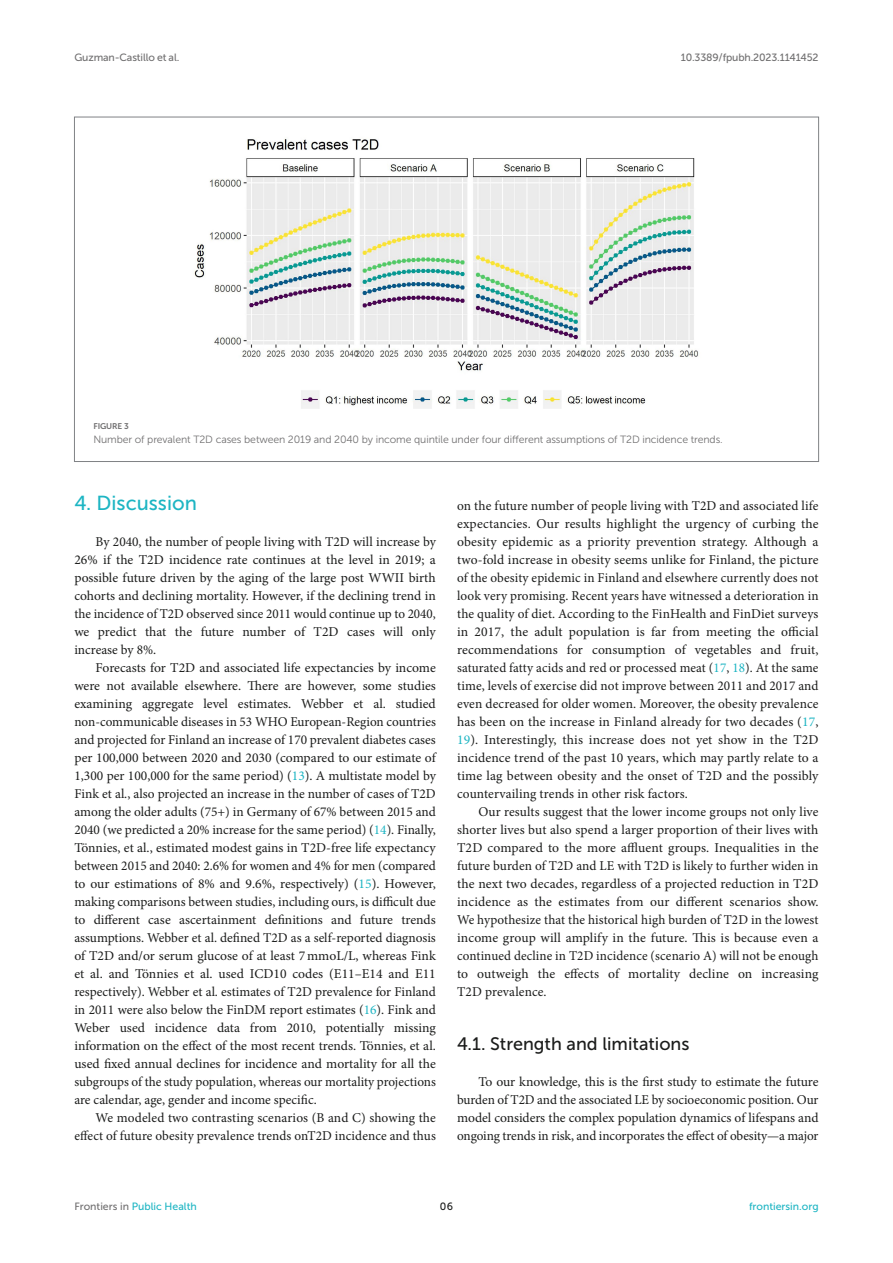
<style>
.page{position:relative;width:893px;height:1263px;background:#fff}
.page>*{position:absolute;margin:0;border:0;box-sizing:border-box;transform-origin:0 0}
.HEAD_1{font:20.25px "Museo Sans 500";color:#1db5c3}
.HEAD_2{font:18px "Museo Sans 500";color:#1b1c1b}
.TEXT{font:13.5px/18px "Minion Pro";letter-spacing:.005em;color:#1b1c1b;text-align:justify}
.TEXT_FLUSH{font:13.5px/18px "Minion Pro";letter-spacing:-.005em;color:#1b1c1b;text-align:justify}
.FIG_LEG{font:10.5px "Museo Sans 300";letter-spacing:-.01em;color:#706f70}
.t1{font:10.5px "Museo Sans 500";letter-spacing:-.015em;color:#706f70}
.t2{font:10.5px "Museo Sans 500";color:#1db5c3}
.t3{font:10.5px "Museo Sans 500";color:#1b1c1b}
.FIG_HD{font:8.25px "Museo Sans 700";letter-spacing:-.01em;color:#706f70}
.s1{color:#1db5c3}
.s2{color:#706f70}
</style>
<div class="page">
<img style="left:194px;top:139px;width:505px;height:270px">
<p class="t1" style="left:74px;top:51px;width:106px">Guzman-Castillo et al.</p>
<p class="t1" style="left:681px;top:51px;width:139px">10.3389/fpubh.2023.1141452</p>
<p class="FIG_HD" style="left:93px;top:422px;width:37px">FIGURE 3</p>
<p class="FIG_LEG" style="left:93px;top:433px;width:631px">Number of prevalent T2D cases between 2019 and 2040 by income quintile under four different assumptions of T2D incidence trends.</p>
<p class="HEAD_1" style="left:74px;top:492px;width:124px">4. Discussion</p>
<p class="TEXT_FLUSH" style="left:74px;top:533px;width:363px;text-indent:21px">By 2040, the number of people living with T2D will increase by 26% if the T2D incidence rate continues at the level in 2019; a possible future driven by the aging of the large post WWII birth cohorts and declining mortality. However, if the declining trend in the incidence of T2D observed since 2011 would continue up to 2040, we predict that the future number of T2D cases will only increase by 8%.</p>
<p class="TEXT" style="left:74px;top:659px;width:363px;text-indent:21px">Forecasts for T2D and associated life expectancies by income were not available elsewhere. There are however, some studies examining aggregate level estimates. Webber et al. studied non-communicable diseases in 53 WHO European-Region countries and projected for Finland an increase of 170 prevalent diabetes cases per 100,000 between 2020 and 2030 (compared to our estimate of 1,300 per 100,000 for the same period) (<span class="s1">13</span>). A multistate model by Fink et al., also projected an increase in the number of cases of T2D among the older adults (75+) in Germany of 67% between 2015 and 2040 (we predicted a 20% increase for the same period) (<span class="s1">14</span>). Finally, Tönnies, et al., estimated modest gains in T2D-free life expectancy between 2015 and 2040: 2.6% for women and 4% for men (compared to our estimations of 8% and 9.6%, respectively) (<span class="s1">15</span>). However, making comparisons between studies, including ours, is difficult due to different case ascertainment definitions and future trends assumptions. Webber et al. defined T2D as a self-reported diagnosis of T2D and/or serum glucose of at least 7mmoL/L, whereas Fink et al. and Tönnies et al. used ICD10 codes (E11–E14 and E11 respectively). Webber et al. estimates of T2D prevalence for Finland in 2011 were also below the FinDM report estimates (<span class="s1">16</span>). Fink and Weber used incidence data from 2010, potentially missing information on the effect of the most recent trends. Tönnies, et al. used fixed annual declines for incidence and mortality for all the subgroups of the study population, whereas our mortality projections are calendar, age, gender and income specific.</p>
<p class="TEXT" style="left:74px;top:1109px;width:363px;text-align:right">We modeled two contrasting scenarios (B and C) showing the effect of future obesity prevalence trends onT2D incidence and thus</p>
<p class="TEXT" style="left:457px;top:497px;width:363px">on the future number of people living with T2D and associated life expectancies. Our results highlight the urgency of curbing the obesity epidemic as a priority prevention strategy. Although a two-fold increase in obesity seems unlike for Finland, the picture of the obesity epidemic in Finland and elsewhere currently does not look very promising. Recent years have witnessed a deterioration in the quality of diet. According to the FinHealth and FinDiet surveys in 2017, the adult population is far from meeting the official recommendations for consumption of vegetables and fruit, saturated fatty acids and red or processed meat (<span class="s1">17</span>, <span class="s1">18</span>). At the same time, levels of exercise did not improve between 2011 and 2017 and even decreased for older women. Moreover, the obesity prevalence has been on the increase in Finland already for two decades (<span class="s1">17</span>, <span class="s1">19</span>). Interestingly, this increase does not yet show in the T2D incidence trend of the past 10 years, which may partly relate to a time lag between obesity and the onset of T2D and the possibly countervailing trends in other risk factors.</p>
<p class="TEXT" style="left:457px;top:803px;width:363px;text-indent:21px">Our results suggest that the lower income groups not only live shorter lives but also spend a larger proportion of their lives with T2D compared to the more affluent groups. Inequalities in the future burden of T2D and LE with T2D is likely to further widen in the next two decades, regardless of a projected reduction in T2D incidence as the estimates from our different scenarios show.<br>We hypothesize that the historical high burden of T2D in the lowest income group will amplify in the future. This is because even a continued decline in T2D incidence (scenario A) will not be enough to outweigh the effects of mortality decline on increasing T2D prevalence.</p>
<p class="HEAD_2" style="left:457px;top:1034px;width:234px">4.1. Strength and limitations</p>
<p class="TEXT_FLUSH" style="left:457px;top:1073px;width:363px;text-indent:21px">To our knowledge, this is the first study to estimate the future burden of T2D and the associated LE by socioeconomic position. Our model considers the complex population dynamics of lifespans and ongoing trends in risk, and incorporates the effect of obesity—a major</p>
<p class="t2" style="left:74px;top:1200px;width:124px"><span class="s2">Frontiers in</span> Public Health</p>
<p class="t3" style="left:440px;top:1200px;width:15px">06</p>
<p class="t2" style="left:749px;top:1200px;width:71px">frontiersin.org</p>
</div>
